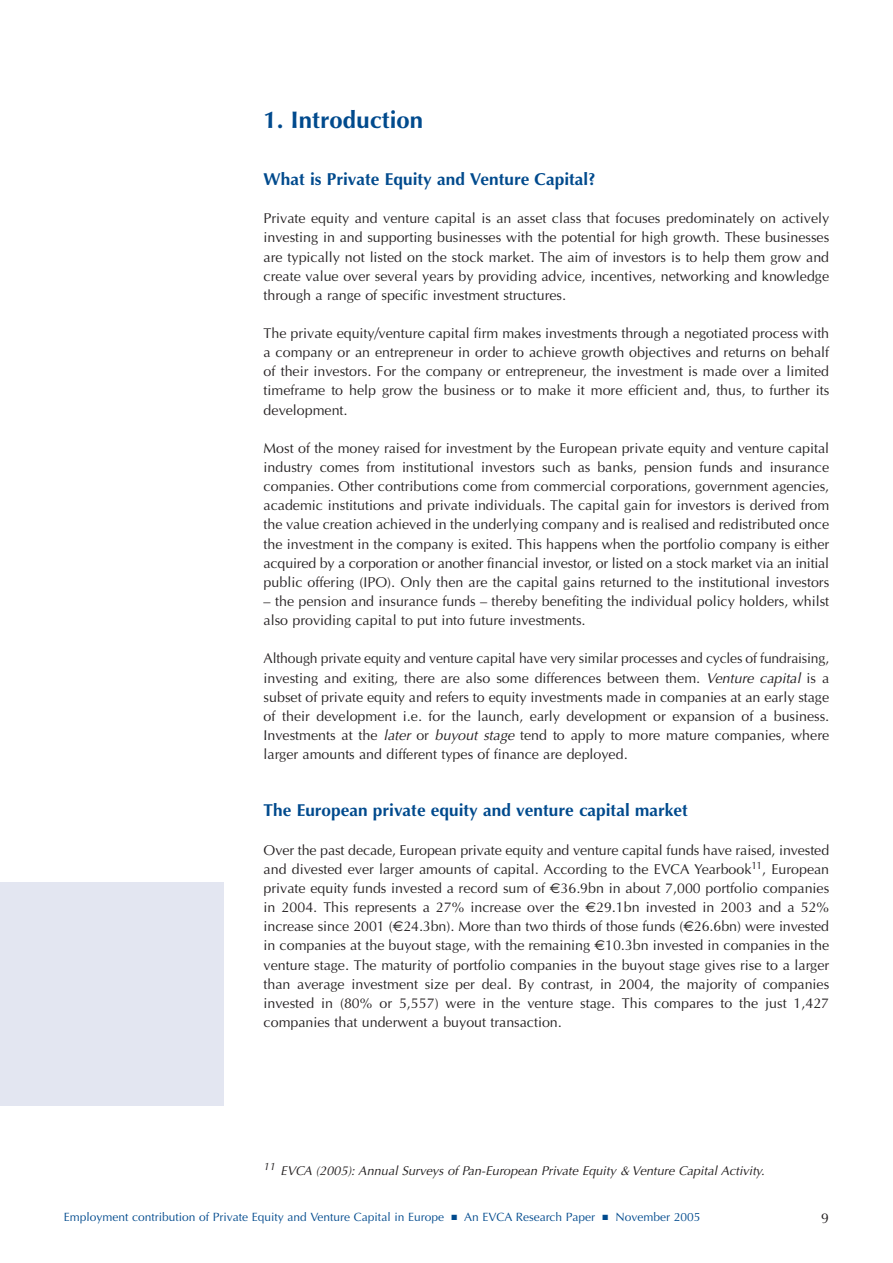
<style>
.page{position:relative;width:893px;height:1263px;background:#fff}
.page>*{position:absolute;margin:0;border:0;box-sizing:border-box;transform-origin:0 0}
.t1{font:700 24px "Optima";color:#004a8d}
.t2{font:700 17.25px "Optima";color:#004a8d}
.t3{font:14.25px/19.2px "Optima";color:#231f20;text-align:justify}
.t4{font:italic 12.75px "Optima CE";color:#231f20}
.t5{font:12px "Optima";color:#004a8d}
.s1{font-family:"Optima CE";font-style:italic}
.s2{font-family:"Euro Sans"}
</style>
<div class="page">
<div style="left:0;top:882px;width:223px;height:224px;background:#e3e6f1"></div>
<h1 class="t1" style="left:264px;top:109px;width:161px">1. Introduction</h1>
<p class="t2" style="left:264px;top:172px;width:334px">What is Private Equity and Venture Capital?</p>
<p class="t3" style="left:264px;top:210px;width:567px">Private equity and venture capital is an asset class that focuses predominately on actively investing in and supporting businesses with the potential for high growth. These businesses are typically not listed on the stock market. The aim of investors is to help them grow and create value over several years by providing advice, incentives, networking and knowledge through a range of specific investment structures.</p>
<p class="t3" style="left:264px;top:325px;width:567px">The private equity/venture capital firm makes investments through a negotiated process with a company or an entrepreneur in order to achieve growth objectives and returns on behalf of their investors. For the company or entrepreneur, the investment is made over a limited timeframe to help grow the business or to make it more efficient and, thus, to further its development.</p>
<p class="t3" style="left:264px;top:440px;width:567px">Most of the money raised for investment by the European private equity and venture capital industry comes from institutional investors such as banks, pension funds and insurance companies. Other contributions come from commercial corporations, government agencies, academic institutions and private individuals. The capital gain for investors is derived from the value creation achieved in the underlying company and is realised and redistributed once the investment in the company is exited. This happens when the portfolio company is either acquired by a corporation or another financial investor, or listed on a stock market via an initial public offering (IPO). Only then are the capital gains returned to the institutional investors</p>
<p class="t3" style="left:264px;top:593px;width:567px">– the pension and insurance funds – thereby benefiting the individual policy holders, whilst also providing capital to put into future investments.</p>
<p class="t3" style="left:264px;top:650px;width:567px">Although private equity and venture capital have very similar processes and cycles of fundraising, investing and exiting, there are also some differences between them. <span class="s1">Venture capital</span> is a subset of private equity and refers to equity investments made in companies at an early stage of their development i.e. for the launch, early development or expansion of a business.<br>Investments at the <span class="s1">later</span> or <span class="s1">buyout stage</span> tend to apply to more mature companies, where larger amounts and different types of finance are deployed.</p>
<p class="t2" style="left:264px;top:803px;width:426px">The European private equity and venture capital market</p>
<p class="t3" style="left:264px;top:842px;width:567px">Over the past decade, European private equity and venture capital funds have raised, invested and divested ever larger amounts of capital. According to the EVCA Yearbook<sup>11</sup>, European private equity funds invested a record sum of <span class="s2">€</span>36.9bn in about 7,000 portfolio companies in 2004. This represents a 27% increase over the <span class="s2">€</span>29.1bn invested in 2003 and a 52% increase since 2001 (<span class="s2">€</span>24.3bn). More than two thirds of those funds (<span class="s2">€</span>26.6bn) were invested in companies at the buyout stage, with the remaining <span class="s2">€</span>10.3bn invested in companies in the venture stage. The maturity of portfolio companies in the buyout stage gives rise to a larger than average investment size per deal. By contrast, in 2004, the majority of companies invested in (80% or 5,557) were in the venture stage. This compares to the just 1,427 companies that underwent a buyout transaction.</p>
<p class="t4" style="left:264px;top:1165px;width:503px"><sup>11</sup> EVCA (2005): Annual Surveys of Pan-European Private Equity &amp; Venture Capital Activity.</p>
<p class="t5" style="left:64px;top:1212px;width:638px">Employment contribution of Private Equity and Venture Capital in Europe ■ An EVCA Research Paper ■ November 2005</p>
<p class="t3" style="left:821px;top:1210px;width:9px">9</p>
</div>
